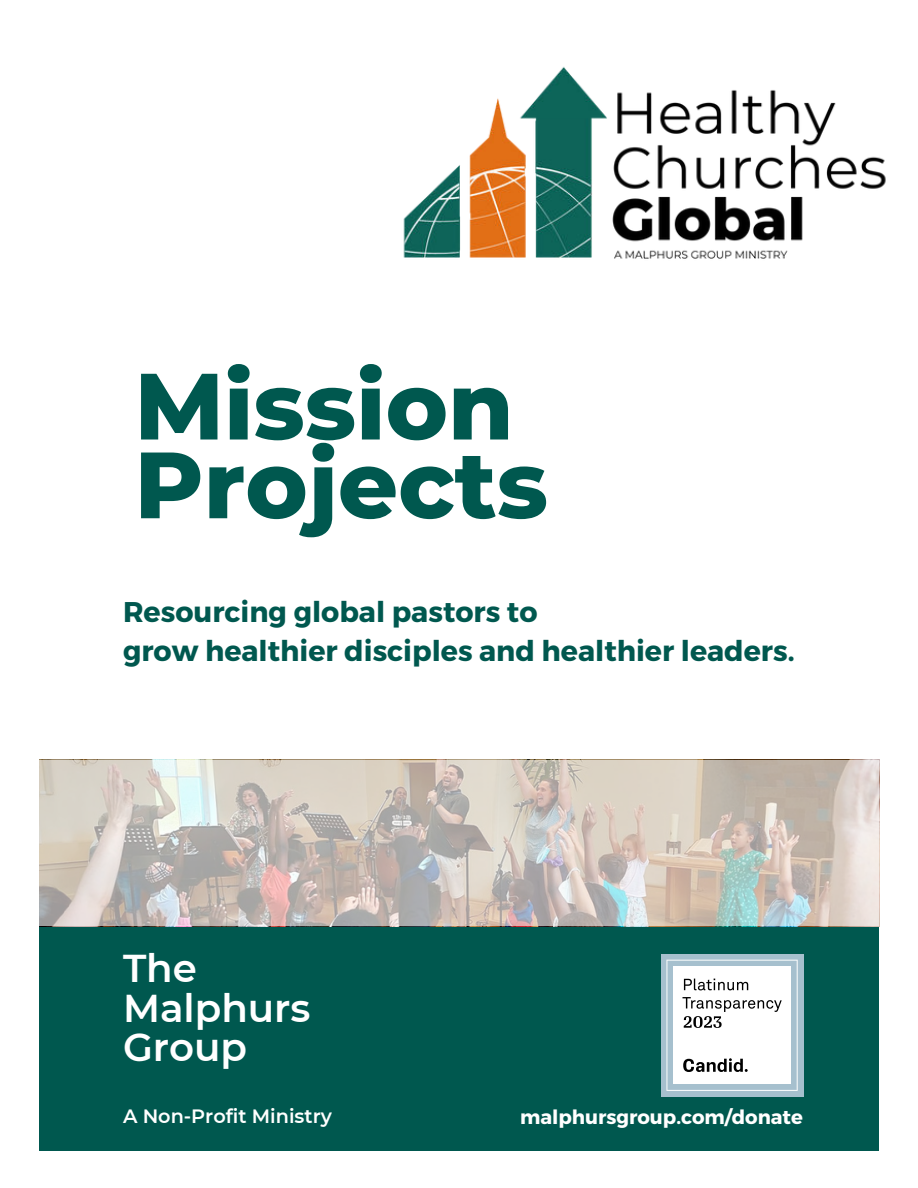
<style>
.page{position:relative;width:918px;height:1188px;background:#fff}
.page>*{position:absolute;margin:0;border:0;box-sizing:border-box;transform-origin:0 0}
.t1{font:800 93.9px/78.8px "Montserrat";color:#00584f}
.t2{font:600 38.7px/39.3px "Montserrat";color:#fff}
.t3{font:700 28.5px/39.3px "Montserrat";color:#00584f}
.t4{font:700 19.65px "Montserrat";color:#fff}
.t5{font:600 19.2px "Montserrat";color:#fff}
</style>
<div class="page">
<div style="left:39px;top:925px;width:840px;height:226px;background:#00584f"></div>
<svg style="left:39px;top:760px;width:840px;height:165px;background:#ccc5bd"></svg>
<img style="left:403px;top:66px;width:483px;height:193px">
<div style="left:661px;top:954px;width:143px;height:143px;background:#a6c0ce"></div>
<svg style="left:666px;top:960px;width:132px;height:131px;background:#dfe3e5"></svg>
<h1 class="t1" style="left:134px;top:362px;width:415px">Mission<br>Projects</h1>
<p class="t3" style="left:123px;top:592px;width:673px">Resourcing global pastors to<br>grow healthier disciples and healthier leaders.</p>
<h2 class="t2" style="left:123px;top:947px;width:189px">The<br>Malphurs<br>Group</h2>
<p class="t5" style="left:123px;top:1102px;width:210px">A Non-Profit Ministry</p>
<p class="t4" style="left:520px;top:1105px;width:284px">malphursgroup.com/donate</p>
</div>
